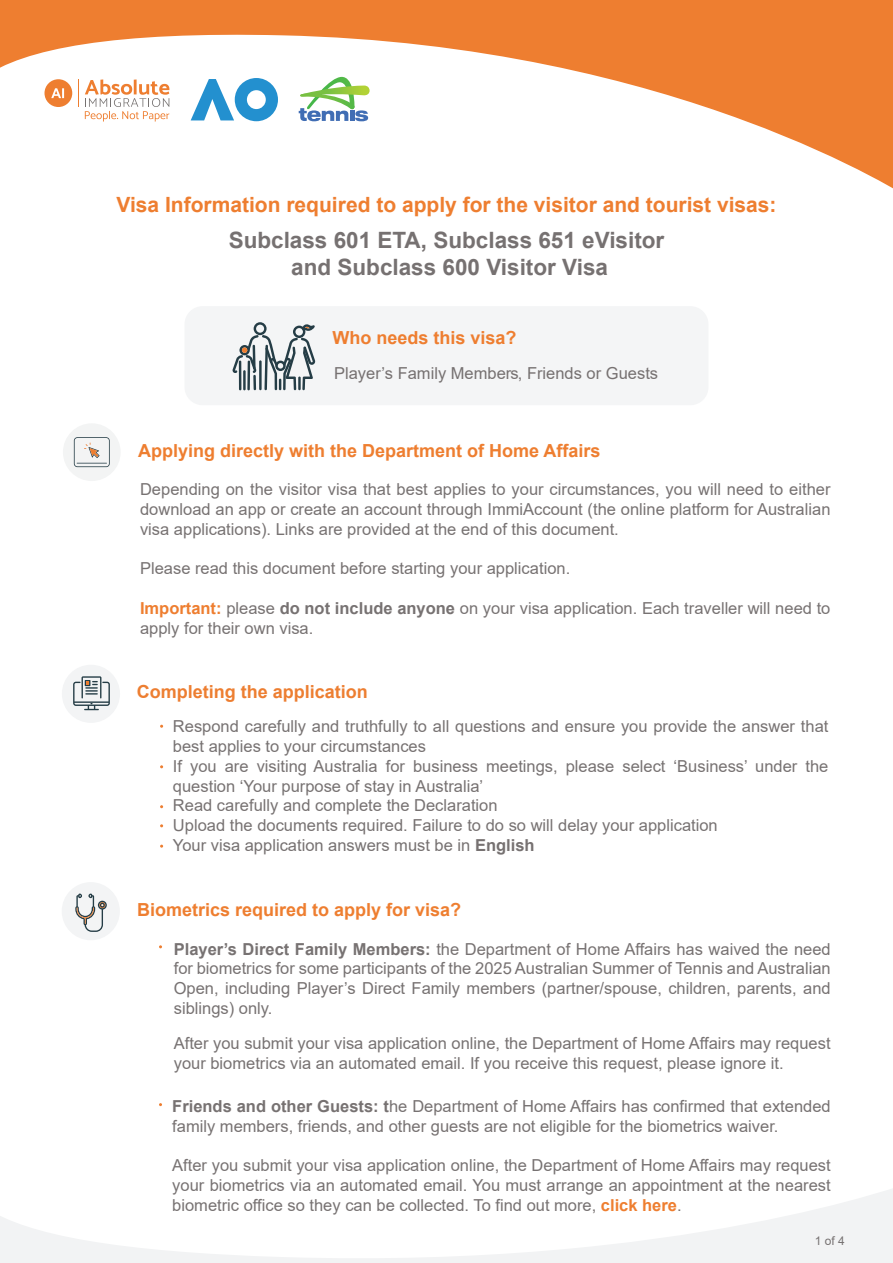
<style>
.page{position:relative;width:893px;height:1263px;background:#fff}
.page>*{position:absolute;margin:0;border:0;box-sizing:border-box;transform-origin:0 0}
.t1{font:700 22.5px/27px "Arial";color:#767171;text-align:center}
.t2{font:700 21px "Arial";color:#ee7e30}
.t3{font:700 18px "Arial";color:#ee7e30}
.t4{font:700 18px "Arial";color:#ed7e31}
.t5{font:16.5px/19.8px "Arial";color:#777272}
.t6{font:16.5px "Arial";color:#767171}
.t7{font:12px "Arial";color:#767171}
.s1{font-weight:700;color:#ee7e30}
.s2{font-weight:700}
.s3{color:#767171}
.s4{font-weight:700;color:#767171}
</style>
<div class="page">
<svg style="left:0;top:0;width:893px;height:189px"></svg>
<svg style="left:191px;top:78px;width:87px;height:43px"></svg>
<svg style="left:78px;top:79px;width:1px;height:28px"></svg>
<svg style="left:85px;top:79px;width:84px;height:43px"></svg>
<svg style="left:45px;top:79px;width:27px;height:28px"></svg>
<svg style="left:299px;top:77px;width:71px;height:44px"></svg>
<svg style="left:0;top:1189px;width:893px;height:74px"></svg>
<div style="left:185px;top:306px;width:523px;height:99px;background:#f4f5f6;border-radius:18px"></div>
<svg style="left:232px;top:322px;width:83px;height:68px"></svg>
<div style="left:62px;top:665px;width:58px;height:58px;background:#f3f4f5;border-radius:50%"></div>
<svg style="left:73px;top:676px;width:37px;height:34px"></svg>
<div style="left:63px;top:423px;width:58px;height:58px;background:#f3f4f4;border-radius:50%"></div>
<svg style="left:74px;top:437px;width:36px;height:30px"></svg>
<div style="left:62px;top:882px;width:58px;height:58px;background:#f3f4f5;border-radius:50%"></div>
<svg style="left:75px;top:893px;width:32px;height:39px"></svg>
<p class="t2" style="left:116px;top:190px;width:662px">Visa Information required to apply for the visitor and tourist visas:</p>
<h1 class="t1" style="left:229px;top:227px;width:437px">Subclass 601 ETA, Subclass 651 eVisitor and Subclass 600 Visitor Visa</h1>
<p class="t3" style="left:333px;top:325px;width:186px">Who needs this visa?</p>
<p class="t6" style="left:334px;top:362px;width:326px">Player’s Family Members, Friends or Guests</p>
<p class="t3" style="left:138px;top:438px;width:464px">Applying directly with the Department of Home Affairs</p>
<p class="t5" style="left:140px;top:479px;width:692px;text-align:justify">Depending on the visitor visa that best applies to your circumstances, you will need to either download an app or create an account through ImmiAccount (the online platform for Australian visa applications). Links are provided at the end of this document.</p>
<p class="t5" style="left:140px;top:558px;width:432px">Please read this document before starting your application.</p>
<p class="t5" style="left:140px;top:598px;width:692px"><span class="s1">Important:</span> please <span class="s2">do not include anyone</span> on your visa application. Each traveller will need to apply for their own visa.</p>
<p class="t4" style="left:137px;top:679px;width:233px">Completing the application</p>
<p class="t5" style="left:173px;top:716px;width:657px">Respond carefully and truthfully to all questions and ensure you provide the answer that best applies to your circumstances<br>If you are visiting Australia for business meetings, please select ‘Business’ under the question ‘Your purpose of stay in Australia’<br>Read carefully and complete the Declaration<br>Upload the documents required. Failure to do so will delay your application<br><span class="s3">Your visa application answers must be in</span> <span class="s4">English</span></p>
<p class="t3" style="left:137px;top:897px;width:326px">Biometrics required to apply for visa?</p>
<p class="t5" style="left:174px;top:939px;width:658px;text-align:justify"><span class="s2">Player’s Direct Family Members:</span> the Department of Home Affairs has waived the need for biometrics for some participants of the 2025 Australian Summer of Tennis and Australian Open, including Player’s Direct Family members (partner/spouse, children, parents, and siblings) only.</p>
<p class="t5" style="left:174px;top:1033px;width:658px">After you submit your visa application online, the Department of Home Affairs may request your biometrics via an automated email. If you receive this request, please ignore it.</p>
<p class="t5" style="left:172px;top:1096px;width:660px"><span class="s2">Friends and other Guests: t</span>he Department of Home Affairs has confirmed that extended family members, friends, and other guests are not eligible for the biometrics waiver.</p>
<p class="t5" style="left:172px;top:1155px;width:660px;text-align:justify">After you submit your visa application online, the Department of Home Affairs may request your biometrics via an automated email. You must arrange an appointment at the nearest biometric office so they can be collected. To find out more, <span class="s1">click here</span>.</p>
<p class="t7" style="left:815px;top:1232px;width:32px">1 of 4</p>
</div>
